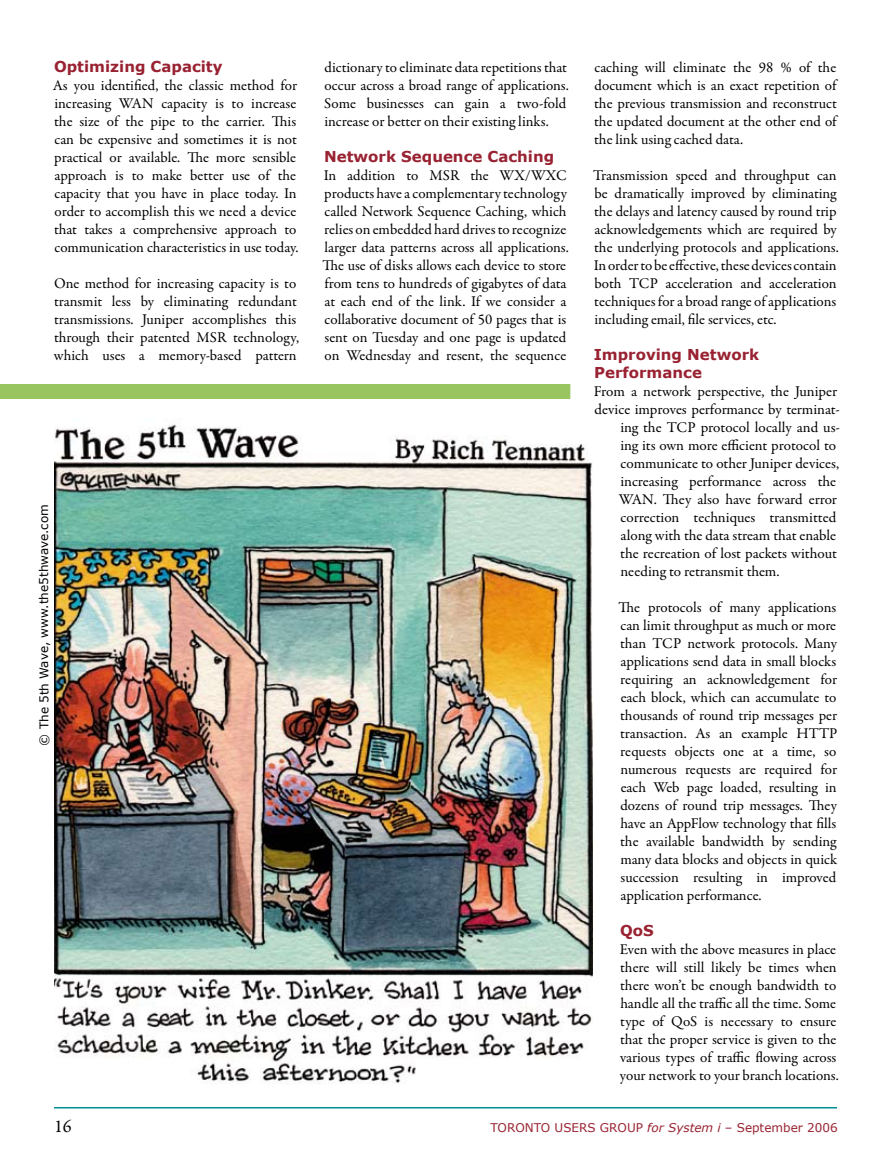
<style>
.page{position:relative;width:891px;height:1161px;background:#fff}
.page>*{position:absolute;margin:0;border:0;box-sizing:border-box;transform-origin:0 0}
.t1{font:18px "Garamond Premr Pro";color:#000}
.t2{font:15px/18px "Garamond Premr Pro";letter-spacing:-.005em;color:#000}
.t3{font:700 15px/18px "Verdana";color:#992232}
.t4{font:12px "Verdana";color:#992232}
.t5{font:12px "Verdana";color:#000}
.s1{font-style:italic}
</style>
<div class="page">
<hr style="left:54px;top:1107px;width:783px;height:1px;background:#008f97">
<div style="left:0;top:384px;width:570px;height:15px;background:#98c560"></div>
<img style="left:54px;top:424px;width:539px;height:660px">
<p class="t3" style="left:54px;top:57px;width:170px">Optimizing Capacity</p>
<p class="t2" style="left:53px;top:77px;width:247px">As you identified, the classic method for increasing WAN capacity is to increase the size of the pipe to the carrier. This can be expensive and sometimes it is not practical or available. The more sensible approach is to make better use of the capacity that you have in place today. In order to accomplish this we need a device that takes a comprehensive approach to communication characteristics in use today.</p>
<p class="t2" style="left:54px;top:275px;width:247px">One method for increasing capacity is to transmit less by eliminating redundant transmissions. Juniper accomplishes this through their patented MSR technology, which uses a memory-based pattern</p>
<p class="t2" style="left:324px;top:59px;width:246px">dictionary to eliminate data repetitions that occur across a broad range of applications.<br>Some businesses can gain a two-fold increase or better on their existing links.</p>
<p class="t3" style="left:324px;top:147px;width:232px">Network Sequence Caching</p>
<p class="t2" style="left:323px;top:167px;width:248px">In addition to MSR the WX/WXC products have a complementary technology called Network Sequence Caching, which relies on embedded hard drives to recognize larger data patterns across all applications.<br>The use of disks allows each device to store from tens to hundreds of gigabytes of data at each end of the link. If we consider a collaborative document of 50 pages that is sent on Tuesday and one page is updated on Wednesday and resent, the sequence</p>
<p class="t5" style="left:36px;top:746px;width:243px;rotate:-90deg">© The 5th Wave, www.the5thwave.com</p>
<p class="t2" style="left:594px;top:59px;width:244px;text-align:justify">caching will eliminate the 98 % of the document which is an exact repetition of the previous transmission and reconstruct the updated document at the other end of the link using cached data.</p>
<p class="t2" style="left:593px;top:167px;width:247px">Transmission speed and throughput can be dramatically improved by eliminating the delays and latency caused by round trip acknowledgements which are required by the underlying protocols and applications.<br>In order to be effective, these devices contain both TCP acceleration and acceleration techniques for a broad range of applications including email, file services, etc.</p>
<p class="t3" style="left:594px;top:345px;width:167px">Improving Network<br>Performance</p>
<p class="t2" style="left:594px;top:383px;width:245px">From a network perspective, the Juniper</p>
<p class="t2" style="left:595px;top:401px;width:247px">device improves performance by terminat-</p>
<p class="t2" style="left:620px;top:419px;width:221px">ing the TCP protocol locally and us-</p>
<p class="t2" style="left:620px;top:437px;width:217px">ing its own more efficient protocol to</p>
<p class="t2" style="left:621px;top:455px;width:220px">communicate to other Juniper devices,</p>
<p class="t2" style="left:620px;top:473px;width:217px">increasing performance across the</p>
<p class="t2" style="left:619px;top:491px;width:220px">WAN. They also have forward error</p>
<p class="t2" style="left:621px;top:509px;width:217px">correction techniques transmitted</p>
<p class="t2" style="left:621px;top:527px;width:217px">along with the data stream that enable</p>
<p class="t2" style="left:620px;top:545px;width:218px">the recreation of lost packets without</p>
<p class="t2" style="left:620px;top:563px;width:161px">needing to retransmit them.</p>
<p class="t2" style="left:619px;top:599px;width:220px;text-align:justify">The protocols of many applications can limit throughput as much or more than TCP network protocols. Many applications send data in small blocks requiring an acknowledgement for each block, which can accumulate to thousands of round trip messages per transaction. As an example HTTP requests objects one at a time, so numerous requests are required for each Web page loaded, resulting in dozens of round trip messages. They have an AppFlow technology that fills the available bandwidth by sending many data blocks and objects in quick succession resulting in improved application performance.</p>
<p class="t3" style="left:620px;top:921px;width:35px">QoS</p>
<p class="t2" style="left:620px;top:941px;width:220px">Even with the above measures in place there will still likely be times when there won’t be enough bandwidth to handle all the traffic all the time. Some type of QoS is necessary to ensure that the proper service is given to the various types of traffic flowing across your network to your branch locations.</p>
<p class="t1" style="left:54px;top:1116px;width:19px">16</p>
<p class="t4" style="left:491px;top:1120px;width:349px">TORONTO USERS GROUP <span class="s1">for System i</span> – September 2006</p>
</div>
